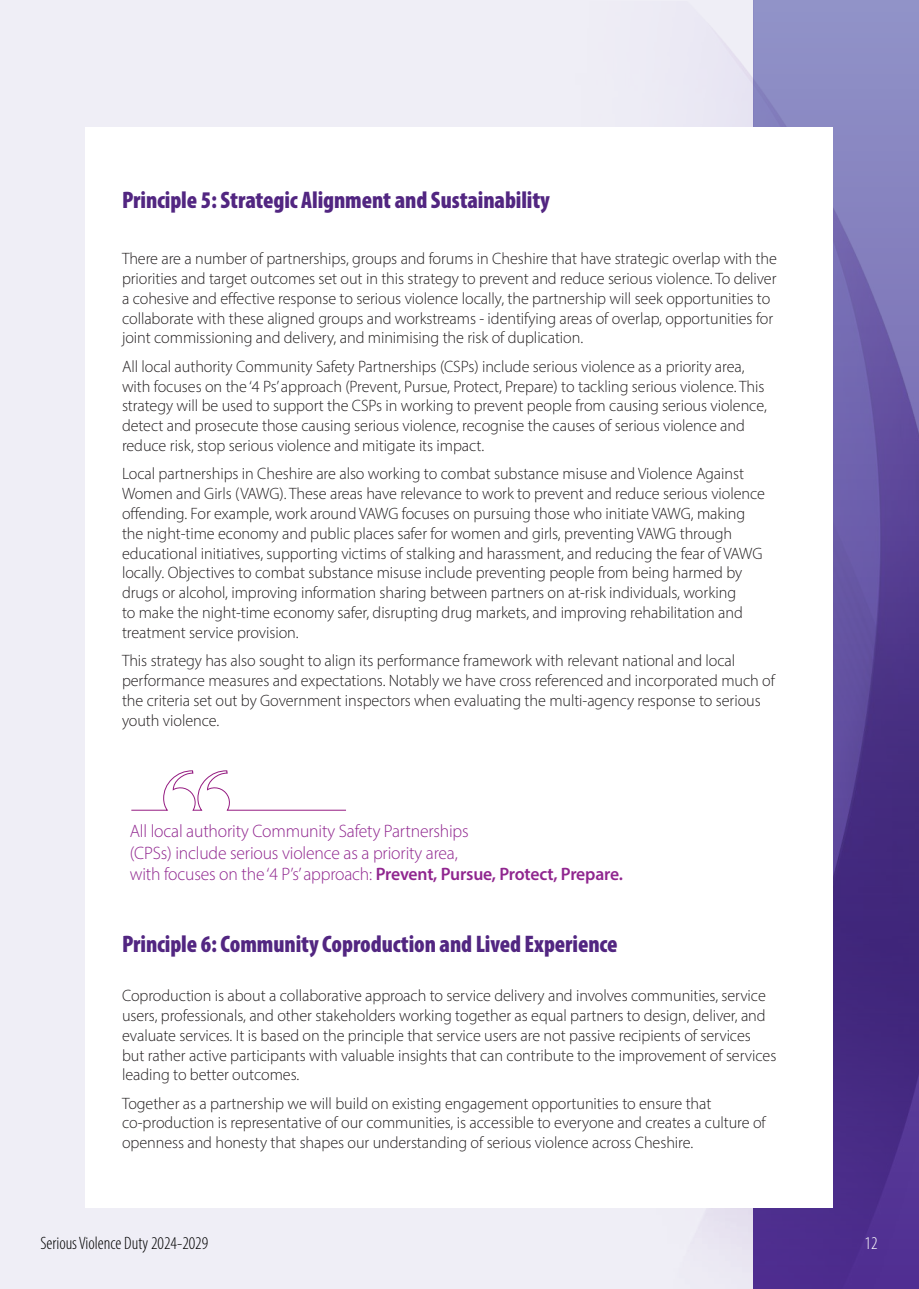
<style>
.page{position:relative;width:919px;height:1289px;background:#fff}
.page>*{position:absolute;margin:0;border:0;box-sizing:border-box;transform-origin:0 0}
.t1{font:900 condensed 24px "Myriad Pro";letter-spacing:-.005em;color:#522681}
.t2{font:300 18px/21.6px "Myriad Pro";letter-spacing:-.01em;color:#90268f}
.t3{font:300 condensed 18px "Myriad Pro";color:#000}
.t4{font:300 condensed 18px "Myriad Pro";color:#fff}
.t5{font:300 16.5px/19.8px "Myriad Pro";letter-spacing:-.005em;color:#231f20}
.s1{font-weight:600}
</style>
<div class="page">
<div style="left:0;top:0;width:753px;height:1288px;background:#efeef6"></div>
<img style="left:440px;top:1px;width:478px;height:1287px">
<div style="left:85px;top:127px;width:747px;height:1080px;background:#fff"></div>
<svg style="left:131px;top:770px;width:215px;height:41px"></svg>
<h1 class="t1" style="left:122px;top:184px;width:429px">Principle 5: Strategic Alignment and Sustainability</h1>
<p class="t5" style="left:122px;top:249px;width:656px">There are a number of partnerships, groups and forums in Cheshire that have strategic overlap with the priorities and target outcomes set out in this strategy to prevent and reduce serious violence. To deliver a cohesive and effective response to serious violence locally, the partnership will seek opportunities to collaborate with these aligned groups and workstreams - identifying areas of overlap, opportunities for joint commissioning and delivery, and minimising the risk of duplication.</p>
<p class="t5" style="left:122px;top:356px;width:646px">All local authority Community Safety Partnerships (CSPs) include serious violence as a priority area, with focuses on the ‘4 Ps’ approach (Prevent, Pursue, Protect, Prepare) to tackling serious violence. This strategy will be used to support the CSPs in working to prevent people from causing serious violence, detect and prosecute those causing serious violence, recognise the causes of serious violence and reduce risk, stop serious violence and mitigate its impact.</p>
<p class="t5" style="left:122px;top:464px;width:644px">Local partnerships in Cheshire are also working to combat substance misuse and Violence Against Women and Girls (VAWG). These areas have relevance to work to prevent and reduce serious violence offending. For example, work around VAWG focuses on pursuing those who initiate VAWG, making the night-time economy and public places safer for women and girls, preventing VAWG through educational initiatives, supporting victims of stalking and harassment, and reducing the fear of VAWG locally. Objectives to combat substance misuse include preventing people from being harmed by drugs or alcohol, improving information sharing between partners on at-risk individuals, working<br>to make the night-time economy safer, disrupting drug markets, and improving rehabilitation and treatment service provision.</p>
<p class="t5" style="left:122px;top:650px;width:654px">This strategy has also sought to align its performance framework with relevant national and local performance measures and expectations. Notably we have cross referenced and incorporated much of the criteria set out by Government inspectors when evaluating the multi-agency response to serious youth violence.</p>
<p class="t2" style="left:130px;top:820px;width:494px">All local authority Community Safety Partnerships<br>(CPSs) include serious violence as a priority area,<br>with focuses on the ‘4 P’s’ approach: <span class="s1">Prevent, Pursue, Protect, Prepare.</span></p>
<h1 class="t1" style="left:122px;top:929px;width:497px">Principle 6: Community Coproduction and Lived Experience</h1>
<p class="t5" style="left:122px;top:985px;width:655px">Coproduction is about a collaborative approach to service delivery and involves communities, service users, professionals, and other stakeholders working together as equal partners to design, deliver, and evaluate services. It is based on the principle that service users are not passive recipients of services but rather active participants with valuable insights that can contribute to the improvement of services leading to better outcomes.</p>
<p class="t5" style="left:122px;top:1093px;width:645px">Together as a partnership we will build on existing engagement opportunities to ensure that co-production is representative of our communities, is accessible to everyone and creates a culture of openness and honesty that shapes our understanding of serious violence across Cheshire.</p>
<p class="t3" style="left:40px;top:1232px;width:169px">Serious Violence Duty 2024-2029</p>
<p class="t4" style="left:864px;top:1232px;width:14px">12</p>
</div>
